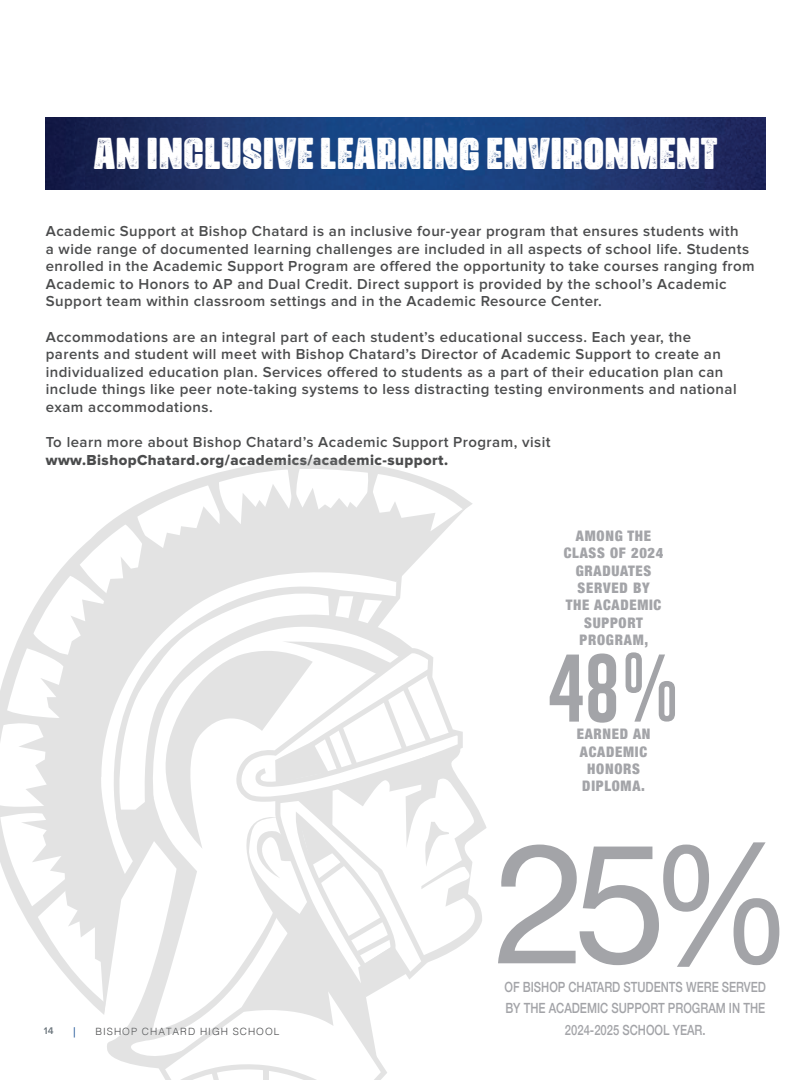
<style>
.page{position:relative;width:810px;height:1080px;background:#fff}
.page>*{position:absolute;margin:0;border:0;box-sizing:border-box;transform-origin:0 0}
.t1{font:167.5px "Helvetica Neue";color:#a3a4a8}
.t2{font:70px "Gobold Uplow";color:#a3a4a8}
.t3{font:40px "Urzeit Personal Use";letter-spacing:.02em;color:#fff}
.t4{font:600 15px/17.5px "Proxima Nova";letter-spacing:.03em;color:#4b4c4d}
.t5{font:15px "Proxima Nova Extrabld";letter-spacing:.03em;color:#4b4c4d}
.t6{font:900 condensed 14.5px/17.5px "Helvetica Neue";letter-spacing:.05em;color:#a3a4a8;text-align:center}
.t7{font:500 14px/21.2px "Helvetica Neue";color:#a3a4a8;text-align:center;scale:.8 1}
.t8{font:300 10px "Helvetica";letter-spacing:.1em;color:#4b4c4d}
.t9{font:600 10px "Proxima Nova";color:#6b757c}
.t10{font:10px "Helvetica Neue";color:#104990}
</style>
<div class="page">
<img style="left:45px;top:117px;width:720px;height:73px">
<svg style="left:107px;top:1015px;width:51px;height:53px;fill:#e3e3e3"></svg>
<svg style="left:0;top:459px;width:473px;height:556px"></svg>
<svg style="left:20px;top:877px;width:50px;height:43px"></svg>
<svg style="left:0;top:804px;width:62px;height:14px"></svg>
<svg style="left:0;top:708px;width:67px;height:31px"></svg>
<svg style="left:23px;top:628px;width:53px;height:58px"></svg>
<svg style="left:65px;top:510px;width:108px;height:104px"></svg>
<svg style="left:206px;top:475px;width:41px;height:69px"></svg>
<svg style="left:287px;top:463px;width:20px;height:68px"></svg>
<svg style="left:366px;top:465px;width:14px;height:57px"></svg>
<svg style="left:94px;top:569px;width:308px;height:279px;fill:#e3e3e3"></svg>
<svg style="left:158px;top:640px;width:329px;height:440px"></svg>
<h3 class="t3" style="left:94px;top:128px;width:86px">AN INCLUSIVE</h3>
<h3 class="t3" style="left:320px;top:128px;width:38px">LEARNING</h3>
<h3 class="t3" style="left:486px;top:128px;width:40px">ENVIRONMENT</h3>
<p class="t4" style="left:46px;top:223px;width:710px">Academic Support at Bishop Chatard is an inclusive four-year program that ensures students with<br>a wide range of documented learning challenges are included in all aspects of school life. Students enrolled in the Academic Support Program are offered the opportunity to take courses ranging from Academic to Honors to AP and Dual Credit. Direct support is provided by the school’s Academic Support team within classroom settings and in the Academic Resource Center.</p>
<p class="t4" style="left:46px;top:328px;width:692px">Accommodations are an integral part of each student’s educational success. Each year, the parents and student will meet with Bishop Chatard’s Director of Academic Support to create an individualized education plan. Services offered to students as a part of their education plan can include things like peer note-taking systems to less distracting testing environments and national exam accommodations.</p>
<p class="t4" style="left:46px;top:434px;width:506px">To learn more about Bishop Chatard’s Academic Support Program, visit</p>
<p class="t5" style="left:46px;top:451px;width:404px">www.BishopChatard.org/academics/academic-support.</p>
<p class="t9" style="left:44px;top:1025px;width:11px">14</p>
<p class="t10" style="left:69px;top:1024px;width:11px">│</p>
<p class="t8" style="left:96px;top:1023px;width:185px">BISHOP CHATARD HIGH SCHOOL</p>
<p class="t6" style="left:564px;top:526px;width:101px">AMONG THE<br>CLASS OF 2024<br>GRADUATES<br>SERVED BY<br>THE ACADEMIC<br>SUPPORT<br>PROGRAM,</p>
<h2 class="t2" style="left:548px;top:633px;width:133px">48%</h2>
<p class="t6" style="left:577px;top:724px;width:75px">EARNED AN<br>ACADEMIC<br>HONORS<br>DIPLOMA.</p>
<h1 class="t1" style="left:494px;top:783px;width:300px">25%</h1>
<p class="t7" style="left:505px;top:975px;width:328px">OF BISHOP CHATARD STUDENTS WERE SERVED<br>BY THE ACADEMIC SUPPORT PROGRAM IN THE<br>2024-2025 SCHOOL YEAR.</p>
</div>
